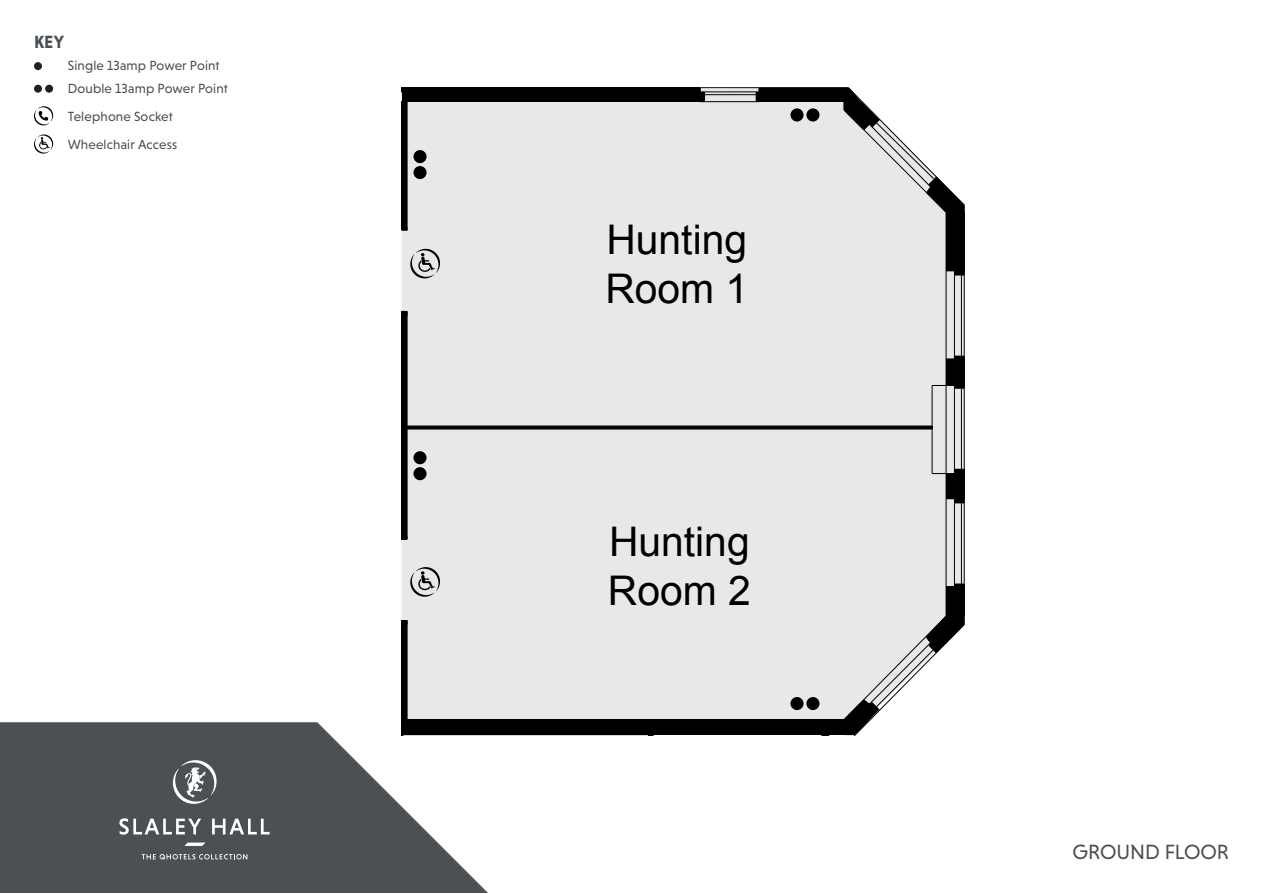
<style>
.page{position:relative;width:1263px;height:893px;background:#fff}
.page>*{position:absolute;margin:0;border:0;box-sizing:border-box;transform-origin:0 0}
.t1{font:40.8px/49.1px "Arial";color:#000}
.Description{font:21px "Niveau Grotesk";letter-spacing:-.005em;color:#4b5054}
.t2{font:700 18px "Niveau Grotesk";color:#4b5054}
.t3{font:13.5px "Niveau Grotesk";letter-spacing:.01em;color:#4b5054}
</style>
<div class="page">
<div style="left:402px;top:88px;width:562px;height:631px;background:#e8e8e7"></div>
<div style="left:402px;top:720px;width:444px;height:15px;background:#000"></div>
<hr style="left:402px;top:719px;width:413px;height:1px;background:#000">
<div style="left:402px;top:620px;width:5px;height:100px;background:#000"></div>
<hr style="left:407px;top:620px;width:1px;height:100px;background:#000">
<div style="left:402px;top:101px;width:5px;height:108px;background:#000"></div>
<hr style="left:407px;top:101px;width:1px;height:108px;background:#000">
<div style="left:664px;top:92px;width:36px;height:10px;background:#000"></div>
<div style="left:406px;top:92px;width:259px;height:10px;background:#000"></div>
<div style="left:946px;top:241px;width:18px;height:30px;background:#000"></div>
<hr style="left:964px;top:241px;width:1px;height:30px;background:#000">
<hr style="left:946px;top:499px;width:1px;height:88px;background:#000">
<hr style="left:964px;top:499px;width:1px;height:88px;background:#000">
<hr style="left:954px;top:503px;width:1px;height:81px;background:#000">
<hr style="left:961px;top:503px;width:1px;height:81px;background:#000">
<hr style="left:946px;top:271px;width:1px;height:88px;background:#000">
<hr style="left:964px;top:271px;width:1px;height:88px;background:#000">
<svg style="left:946px;top:271px;width:19px;height:5px"></svg>
<hr style="left:954px;top:275px;width:1px;height:81px;background:#000">
<hr style="left:961px;top:275px;width:1px;height:81px;background:#000">
<hr style="left:946px;top:385px;width:1px;height:89px;background:#000">
<hr style="left:964px;top:385px;width:1px;height:89px;background:#000">
<hr style="left:954px;top:388px;width:1px;height:81px;background:#000">
<hr style="left:961px;top:388px;width:1px;height:81px;background:#000">
<svg style="left:932px;top:356px;width:33px;height:33px"></svg>
<hr style="left:932px;top:385px;width:1px;height:89px;background:#000">
<svg style="left:932px;top:469px;width:33px;height:34px"></svg>
<div style="left:402px;top:311px;width:5px;height:217px;background:#000"></div>
<hr style="left:401px;top:311px;width:1px;height:217px;background:#000">
<hr style="left:407px;top:311px;width:1px;height:217px;background:#000">
<svg style="left:401px;top:209px;width:7px;height:22px"></svg>
<svg style="left:401px;top:528px;width:7px;height:11px"></svg>
<hr style="left:704px;top:101px;width:52px;height:1px;background:#000">
<hr style="left:704px;top:91px;width:52px;height:1px;background:#000">
<hr style="left:704px;top:94px;width:52px;height:1px;background:#000">
<svg style="left:401px;top:92px;width:5px;height:10px"></svg>
<svg style="left:580px;top:735px;width:73px;height:1px"></svg>
<svg style="left:814px;top:584px;width:151px;height:151px"></svg>
<hr style="left:407px;top:426px;width:525px;height:3px;background:#000">
<hr style="left:402px;top:88px;width:298px;height:4px;background:#000">
<hr style="left:401px;top:87px;width:299px;height:1px;background:#000">
<svg style="left:700px;top:88px;width:5px;height:14px"></svg>
<hr style="left:401px;top:91px;width:299px;height:1px;background:#000">
<svg style="left:756px;top:87px;width:209px;height:155px"></svg>
<hr style="left:759px;top:87px;width:89px;height:1px;background:#000">
<hr style="left:700px;top:87px;width:59px;height:1px;background:#000">
<div style="left:790px;top:697px;width:13px;height:13px;background:#000;border-radius:50%"></div>
<div style="left:806px;top:697px;width:13px;height:13px;background:#000;border-radius:50%"></div>
<div style="left:790px;top:108px;width:13px;height:13px;background:#000;border-radius:50%"></div>
<div style="left:806px;top:108px;width:13px;height:13px;background:#000;border-radius:50%"></div>
<div style="left:413px;top:166px;width:13px;height:13px;background:#000;border-radius:50%"></div>
<div style="left:413px;top:150px;width:13px;height:13px;background:#000;border-radius:50%"></div>
<svg style="left:410px;top:567px;width:30px;height:30px"></svg>
<svg style="left:410px;top:249px;width:30px;height:29px"></svg>
<div style="left:413px;top:467px;width:13px;height:13px;background:#000;border-radius:50%"></div>
<div style="left:413px;top:451px;width:13px;height:13px;background:#000;border-radius:50%"></div>
<svg style="left:0;top:722px;width:580px;height:171px"></svg>
<svg style="left:119px;top:818px;width:82px;height:17px"></svg>
<svg style="left:212px;top:819px;width:58px;height:15px"></svg>
<svg style="left:184px;top:842px;width:21px;height:4px"></svg>
<svg style="left:142px;top:854px;width:105px;height:5px"></svg>
<svg style="left:172px;top:760px;width:47px;height:46px"></svg>
<div style="left:34px;top:62px;width:8px;height:8px;background:#231f20;border-radius:50%"></div>
<div style="left:34px;top:85px;width:8px;height:8px;background:#231f20;border-radius:50%"></div>
<div style="left:45px;top:85px;width:8px;height:8px;background:#231f20;border-radius:50%"></div>
<svg style="left:34px;top:106px;width:19px;height:19px"></svg>
<svg style="left:34px;top:134px;width:19px;height:20px"></svg>
<p class="t2" style="left:34px;top:31px;width:31px">KEY</p>
<p class="t3" style="left:68px;top:58px;width:153px">Single 13amp Power Point</p>
<p class="t3" style="left:68px;top:80px;width:161px">Double 13amp Power Point</p>
<p class="t3" style="left:68px;top:109px;width:107px">Telephone Socket</p>
<p class="t3" style="left:68px;top:137px;width:111px">Wheelchair Access</p>
<p class="t1" style="left:605px;top:215px;width:144px">Hunting<br>Room 1</p>
<p class="t1" style="left:608px;top:517px;width:144px">Hunting<br>Room 2</p>
<p class="Description" style="left:1072px;top:840px;width:158px">GROUND FLOOR</p>
</div>
